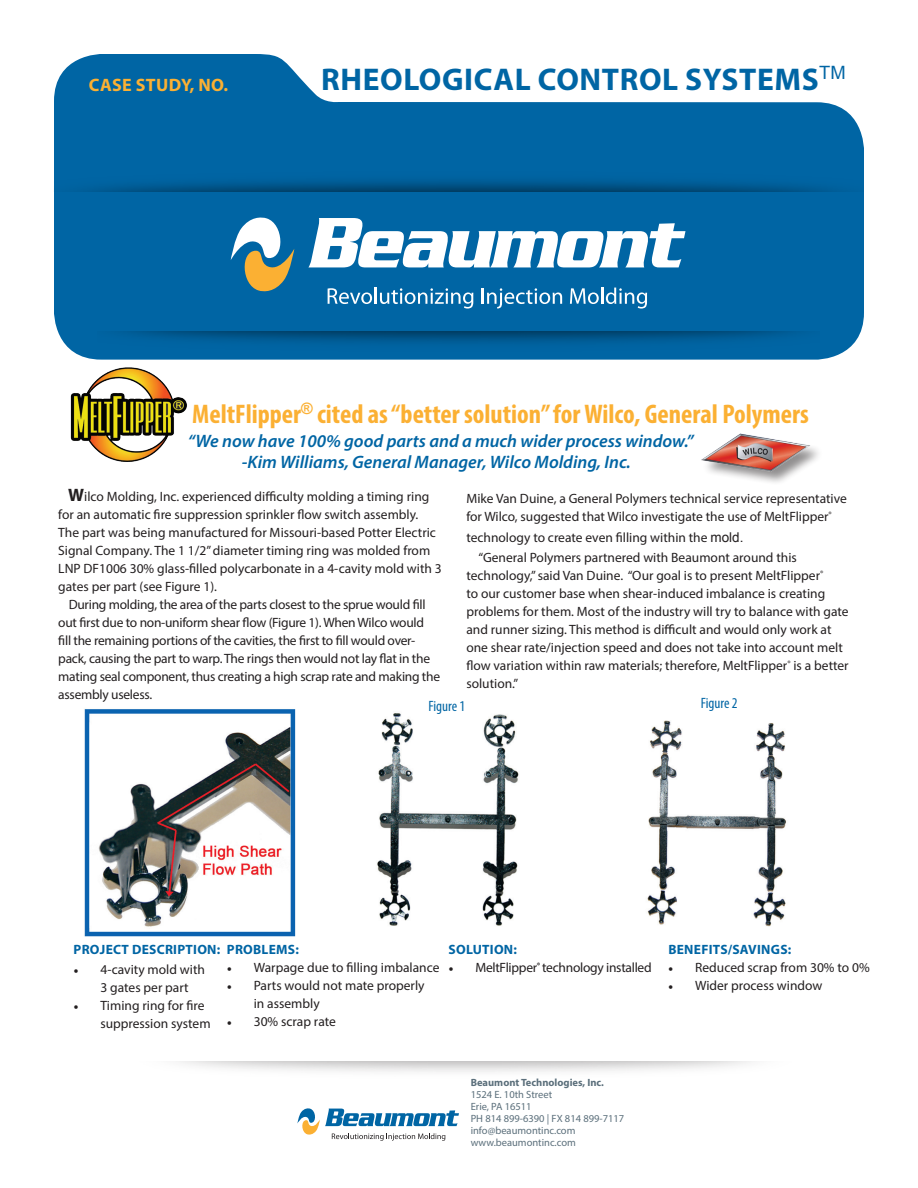
<style>
.page{position:relative;width:918px;height:1188px;background:#fff}
.page>*{position:absolute;margin:0;border:0;box-sizing:border-box;transform-origin:0 0}
.t1{font:700 31.5px "Myriad Pro";letter-spacing:.02em;color:#0065a4}
.t2{font:700 condensed 27px "Myriad Pro";color:#fbb033}
.t3{font:italic 600 18px "Myriad Pro";color:#0065a4}
.t4{font:700 18px "Myriad Pro";letter-spacing:.02em;color:#fbb033}
.t5{font:condensed 15px "Myriad Pro";color:#0065a4}
.t6{font:13.5px/18px "Myriad Pro";color:#231f20}
.t7{font:13.5px/18px "Myriad Pro";letter-spacing:-.02em;color:#231f20}
.t8{font:700 13.5px "Myriad Pro";letter-spacing:.02em;color:#0065a4}
.t9{font:10.5px "Myriad Pro";color:#5b6f7b}
.t10{font:700 10.5px "Myriad Pro";color:#5b6f7b}
.s1{font-weight:700;font-size:18px}
.s2{font-family:"Arial"}
.s3{font-family:"Minion Pro"}
</style>
<div class="page">
<svg style="left:297px;top:1108px;width:162px;height:33px"></svg>
<svg style="left:54px;top:54px;width:810px;height:306px;fill:#0065a4"></svg>
<img style="left:54px;top:171px;width:810px;height:21px">
<img style="left:97px;top:332px;width:723px;height:21px">
<svg style="left:308px;top:218px;width:377px;height:49px"></svg>
<svg style="left:231px;top:218px;width:63px;height:74px"></svg>
<svg style="left:328px;top:288px;width:145px;height:21px;background:#3b88b9"></svg>
<svg style="left:481px;top:288px;width:81px;height:21px;background:#3b88b9"></svg>
<svg style="left:570px;top:288px;width:77px;height:21px"></svg>
<img style="left:70px;top:367px;width:117px;height:95px">
<div style="left:702px;top:433px;width:122px;height:53px;background:#231f20;opacity:.5"></div>
<img style="left:701px;top:433px;width:114px;height:42px">
<img style="left:84px;top:709px;width:212px;height:228px">
<img style="left:377px;top:713px;width:142px;height:213px">
<img style="left:647px;top:721px;width:140px;height:205px">
<p class="t4" style="left:89px;top:73px;width:141px">CASE STUDY, NO.</p>
<p class="t1" style="left:321px;top:58px;width:526px">RHEOLOGICAL CONTROL SYSTEMS<sup>TM</sup></p>
<p class="t2" style="left:192px;top:397px;width:618px">MeltFlipper<sup>®</sup> cited as “better solution” for Wilco, General Polymers</p>
<p class="t3" style="left:188px;top:429px;width:507px">“We now have 100% good parts and a much wider process window.”</p>
<p class="t3" style="left:242px;top:450px;width:390px">-Kim Williams, General Manager, Wilco Molding, Inc.</p>
<p class="t6" style="left:58px;top:488px;width:385px;text-indent:10px"><span class="s1">W</span>ilco Molding, Inc. experienced difficulty molding a timing ring for an automatic fire suppression sprinkler flow switch assembly.<br>The part was being manufactured for Missouri-based Potter Electric Signal Company. The 1 1/2” diameter timing ring was molded from LNP DF1006 30% glass-filled polycarbonate in a 4-cavity mold with 3 gates per part (see Figure 1).</p>
<p class="t7" style="left:58px;top:596px;width:383px;text-indent:10px">During molding, the area of the parts closest to the sprue would fill out first due to non-uniform shear flow (Figure 1). When Wilco would fill the remaining portions of the cavities, the first to fill would over&shy;pack, causing the part to warp. The rings then would not lay flat in the mating seal component, thus creating a high scrap rate and making the assembly useless.</p>
<p class="t6" style="left:466px;top:490px;width:382px">Mike Van Duine, a General Polymers technical service representative for Wilco, suggested that Wilco investigate the use of MeltFlipper<sup>®</sup></p>
<p class="t6" style="left:466px;top:528px;width:279px">technology to create even filling within the <span class="s2">mold.</span></p>
<p class="t6" style="left:466px;top:548px;width:384px;text-indent:12px">“General Polymers partnered with Beaumont around this technology,” said Van Duine. “Our goal is to present MeltFlipper<sup>®<br></sup>to our customer base when shear-induced imbalance is creating problems for them. Most of the industry will try to balance with gate and runner sizing. This method is difficult and would only work at one shear rate/injection speed and does not take into account melt flow variation within raw materials; therefore, MeltFlipper<sup>®</sup> is a better solution.”</p>
<p class="t5" style="left:429px;top:697px;width:38px">Figure 1</p>
<p class="t5" style="left:701px;top:694px;width:38px">Figure 2</p>
<p class="t8" style="left:74px;top:941px;width:148px">PROJECT DESCRIPTION:</p>
<p class="t6" style="left:100px;top:960px;width:106px;text-indent:-27px"><span class="s3">•</span> 4-cavity mold with<br>3 gates per part</p>
<p class="t6" style="left:100px;top:996px;width:112px;text-indent:-27px"><span class="s3">•</span> Timing ring for fire suppression system</p>
<p class="t8" style="left:227px;top:941px;width:73px">PROBLEMS:</p>
<p class="t6" style="left:227px;top:959px;width:214px"><span class="s3">•</span> Warpage due to filling imbalance</p>
<p class="t6" style="left:254px;top:977px;width:172px;text-indent:-27px"><span class="s3">•</span> Parts would not mate properly in assembly</p>
<p class="t6" style="left:227px;top:1013px;width:111px"><span class="s3">•</span> 30% scrap rate</p>
<p class="t8" style="left:449px;top:941px;width:70px">SOLUTION:</p>
<p class="t7" style="left:448px;top:959px;width:205px"><span class="s3">•</span> MeltFlipper<sup>®</sup> technology installed</p>
<p class="t8" style="left:668px;top:941px;width:124px">BENEFITS/SAVINGS:</p>
<p class="t6" style="left:668px;top:959px;width:203px"><span class="s3">•</span> Reduced scrap from 30% to 0%</p>
<p class="t6" style="left:668px;top:977px;width:156px"><span class="s3">•</span> Wider process window</p>
<p class="t10" style="left:471px;top:1076px;width:135px">Beaumont Technologies, Inc.</p>
<p class="t9" style="left:471px;top:1088px;width:83px">1524 E. 10th Street</p>
<p class="t9" style="left:471px;top:1100px;width:62px">Erie, PA 16511</p>
<p class="t9" style="left:471px;top:1112px;width:155px">PH 814 899-6390 | FX 814 899-7117</p>
<p class="t9" style="left:471px;top:1124px;width:106px">info@beaumontinc.com</p>
<p class="t9" style="left:471px;top:1136px;width:107px">www.beaumontinc.com</p>
</div>
